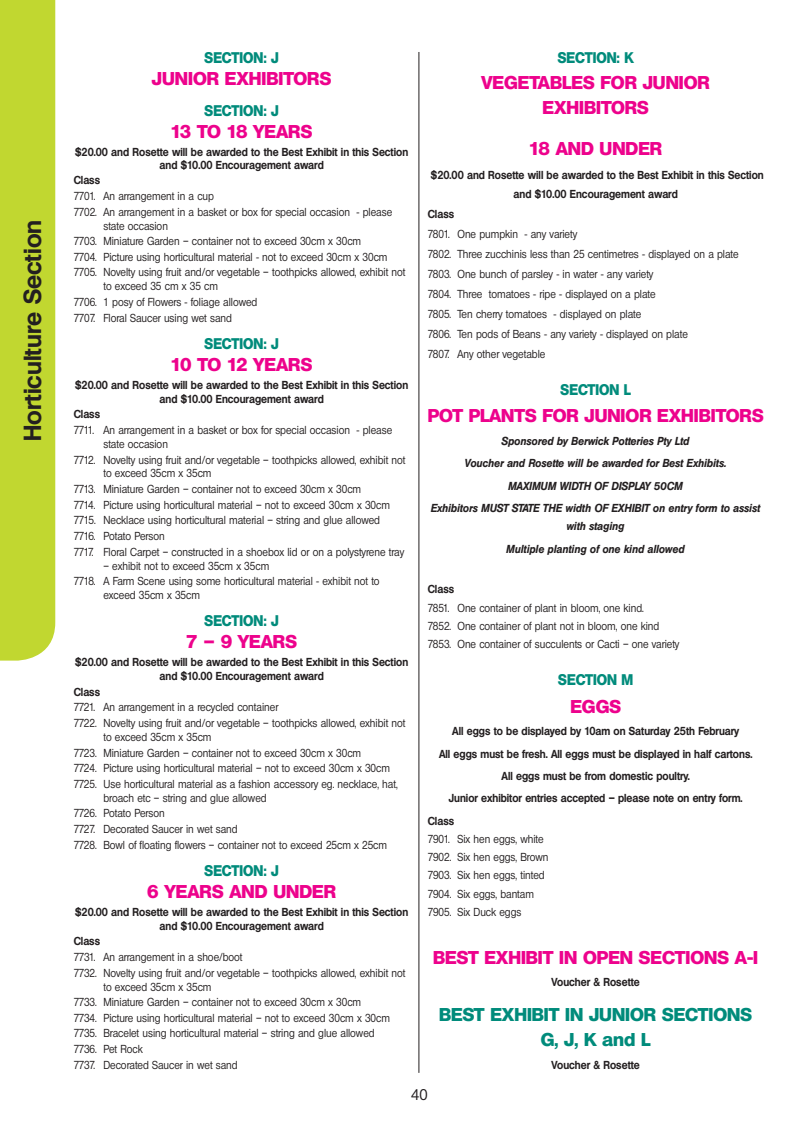
<style>
.page{position:relative;width:808px;height:1127px;background:#fff}
.page>*{position:absolute;margin:0;border:0;box-sizing:border-box;transform-origin:0 0}
.t1{font:700 24px "Olympia";color:#231f20}
.t2{font:800 18px/25.7px "Olympia";color:#ed028c;text-align:center}
.t3{font:800 18px/25.7px "Olympia";color:#008b7b;text-align:center}
.t4{font:800 15px "Olympia";color:#008b7b;scale:.9 1}
.t5{font:500 15px "Olympia";color:#231f20}
.t6{font:500 11.25px/15.6px "Olympia";color:#231f20;scale:.9 1}
.t7{font:700 11.25px/14px "Olympia";color:#231f20;text-align:center;scale:.9 1}
.t8{font:italic 700 11.25px/22.5px "Olympia";color:#231f20;text-align:center;scale:.9 1}
</style>
<div class="page">
<hr style="left:419px;top:52px;width:1px;height:1021px;background:#231f20">
<div style="left:0;top:0;width:55px;height:660px;background:#c1d730"></div>
<h1 class="t1" style="left:18px;top:441px;width:222px;rotate:-90deg">Horticulture Section</h1>
<h3 class="t4" style="left:205px;top:49px;width:84px">SECTION: J</h3>
<h2 class="t2" style="left:152px;top:66px;width:181px">JUNIOR EXHIBITORS</h2>
<h3 class="t4" style="left:205px;top:102px;width:84px">SECTION: J</h3>
<h2 class="t2" style="left:171px;top:119px;width:143px">13 TO 18 YEARS</h2>
<p class="t7" style="left:75px;top:145px;width:372px;line-height:13.2px">$20.00 and Rosette will be awarded to the Best Exhibit in this Section and $10.00 Encouragement award</p>
<p class="t7" style="left:74px;top:173px;width:31px">Class</p>
<p class="t6" style="left:74px;top:188px;width:355px">7701. An arrangement in a cup<br>7702. An arrangement in a basket or box for special occasion - please</p>
<p class="t6" style="left:74px;top:218px;width:370px;text-indent:30px">state occasion<br>7703. Miniature Garden – container not to exceed 30cm x 30cm<br>7704. Picture using horticultural material - not to exceed 30cm x 30cm 7705. Novelty using fruit and/or vegetable – toothpicks allowed, exhibit not</p>
<p class="t6" style="left:74px;top:279px;width:206px;text-indent:30px">to exceed 35 cm x 35 cm<br>7706. 1 posy of Flowers - foliage allowed<br>7707. Floral Saucer using wet sand</p>
<h3 class="t4" style="left:205px;top:334px;width:84px">SECTION: J</h3>
<h2 class="t2" style="left:171px;top:351px;width:143px">10 TO 12 YEARS</h2>
<p class="t7" style="left:75px;top:378px;width:372px">$20.00 and Rosette will be awarded to the Best Exhibit in this Section and $10.00 Encouragement award</p>
<p class="t7" style="left:74px;top:407px;width:31px">Class</p>
<p class="t6" style="left:103px;top:423px;width:322px;line-height:14px;text-indent:-30px">7711. An arrangement in a basket or box for special occasion - please state occasion</p>
<p class="t6" style="left:103px;top:452px;width:337px;line-height:14px;text-indent:-30px">7712. Novelty using fruit and/or vegetable – toothpicks allowed, exhibit not to exceed 35cm x 35cm</p>
<p class="t6" style="left:74px;top:481px;width:369px">7713. Miniature Garden – container not to exceed 30cm x 30cm<br>7714. Picture using horticultural material – not to exceed 30cm x 30cm 7715. Necklace using horticultural material – string and glue allowed 7716. Potato Person<br>7717. Floral Carpet – constructed in a shoebox lid or on a polystyrene tray</p>
<p class="t6" style="left:74px;top:558px;width:341px;text-indent:30px">– exhibit not to exceed 35cm x 35cm<br>7718. A Farm Scene using some horticultural material - exhibit not to</p>
<p class="t6" style="left:103px;top:587px;width:109px">exceed 35cm x 35cm</p>
<h3 class="t4" style="left:205px;top:612px;width:84px">SECTION: J</h3>
<h2 class="t2" style="left:186px;top:629px;width:112px">7 – 9 YEARS</h2>
<p class="t7" style="left:75px;top:655px;width:372px">$20.00 and Rosette will be awarded to the Best Exhibit in this Section and $10.00 Encouragement award</p>
<p class="t7" style="left:74px;top:685px;width:31px">Class</p>
<p class="t6" style="left:74px;top:699px;width:370px">7721. An arrangement in a recycled container<br>7722. Novelty using fruit and/or vegetable – toothpicks allowed, exhibit not</p>
<p class="t6" style="left:74px;top:729px;width:362px;text-indent:30px">to exceed 35cm x 35cm<br>7723. Miniature Garden – container not to exceed 30cm x 30cm<br>7724. Picture using horticultural material – not to exceed 30cm x 30cm 7725. Use horticultural material as a fashion accessory eg. necklace, hat,</p>
<p class="t6" style="left:74px;top:790px;width:350px;text-indent:30px">broach etc – string and glue allowed<br>7726. Potato Person<br>7727. Decorated Saucer in wet sand<br>7728. Bowl of floating flowers – container not to exceed 25cm x 25cm</p>
<h3 class="t4" style="left:205px;top:861px;width:84px">SECTION: J</h3>
<h2 class="t2" style="left:147px;top:878px;width:190px">6 YEARS AND UNDER</h2>
<p class="t7" style="left:75px;top:905px;width:372px">$20.00 and Rosette will be awarded to the Best Exhibit in this Section and $10.00 Encouragement award</p>
<p class="t7" style="left:74px;top:934px;width:31px">Class</p>
<p class="t6" style="left:74px;top:949px;width:370px">7731. An arrangement in a shoe/boot<br>7732. Novelty using fruit and/or vegetable – toothpicks allowed, exhibit not</p>
<p class="t6" style="left:74px;top:979px;width:353px;text-indent:30px">to exceed 35cm x 35cm<br>7733. Miniature Garden – container not to exceed 30cm x 30cm<br>7734. Picture using horticultural material – not to exceed 30cm x 30cm 7735. Bracelet using horticultural material – string and glue allowed 7736. Pet Rock<br>7737. Decorated Saucer in wet sand</p>
<h3 class="t4" style="left:558px;top:49px;width:86px">SECTION: K</h3>
<h2 class="t2" style="left:481px;top:69px;width:230px">VEGETABLES FOR JUNIOR<br>EXHIBITORS</h2>
<h2 class="t2" style="left:529px;top:136px;width:135px">18 AND UNDER</h2>
<p class="t7" style="left:431px;top:168px;width:371px">$20.00 and Rosette will be awarded to the Best Exhibit in this Section</p>
<p class="t7" style="left:514px;top:187px;width:184px">and $10.00 Encouragement award</p>
<p class="t7" style="left:428px;top:207px;width:31px">Class</p>
<p class="t6" style="left:428px;top:224px;width:347px;line-height:20px">7801. One pumpkin - any variety<br>7802. Three zucchinis less than 25 centimetres - displayed on a plate 7803. One bunch of parsley - in water - any variety<br>7804. Three tomatoes - ripe - displayed on a plate<br>7805. Ten cherry tomatoes - displayed on plate<br>7806. Ten pods of Beans - any variety - displayed on plate<br>7807. Any other vegetable</p>
<h3 class="t4" style="left:561px;top:380px;width:79px">SECTION L</h3>
<h2 class="t2" style="left:428px;top:403px;width:337px">POT PLANTS FOR JUNIOR EXHIBITORS</h2>
<p class="t8" style="left:431px;top:430px;width:368px">Sponsored by Berwick Potteries Pty Ltd<br>Voucher and Rosette will be awarded for Best Exhibits.<br>MAXIMUM WIDTH OF DISPLAY 50CM<br>Exhibitors MUST STATE THE width OF EXHIBIT on entry form to assist</p>
<p class="t8" style="left:506px;top:515px;width:200px">with staging<br>Multiple planting of one kind allowed</p>
<p class="t7" style="left:428px;top:582px;width:31px">Class</p>
<p class="t6" style="left:428px;top:598px;width:281px;line-height:18.1px">7851. One container of plant in bloom, one kind.<br>7852. One container of plant not in bloom, one kind<br>7853. One container of succulents or Cacti – one variety</p>
<h3 class="t4" style="left:558px;top:670px;width:85px">SECTION M</h3>
<h2 class="t2" style="left:570px;top:693px;width:52px">EGGS</h2>
<p class="t7" style="left:452px;top:724px;width:320px">All eggs to be displayed by 10am on Saturday 25th February</p>
<p class="t7" style="left:439px;top:746px;width:350px">All eggs must be fresh. All eggs must be displayed in half cartons.</p>
<p class="t7" style="left:502px;top:769px;width:211px">All eggs must be from domestic poultry.</p>
<p class="t7" style="left:449px;top:791px;width:328px">Junior exhibitor entries accepted – please note on entry form.</p>
<p class="t7" style="left:428px;top:814px;width:31px">Class</p>
<p class="t6" style="left:428px;top:830px;width:136px;line-height:18.1px">7901. Six hen eggs, white<br>7902. Six hen eggs, Brown<br>7903. Six hen eggs, tinted<br>7904. Six eggs, bantam<br>7905. Six Duck eggs</p>
<h2 class="t2" style="left:433px;top:945px;width:326px">BEST EXHIBIT IN OPEN SECTIONS A-I</h2>
<p class="t7" style="left:552px;top:975px;width:100px">Voucher &amp; Rosette</p>
<h2 class="t3" style="left:439px;top:1001px;width:314px">BEST EXHIBIT IN JUNIOR SECTIONS<br>G, J, K and L</h2>
<p class="t7" style="left:552px;top:1057px;width:100px">Voucher &amp; Rosette</p>
<h3 class="t5" style="left:411px;top:1085px;width:18px">40</h3>
</div>
